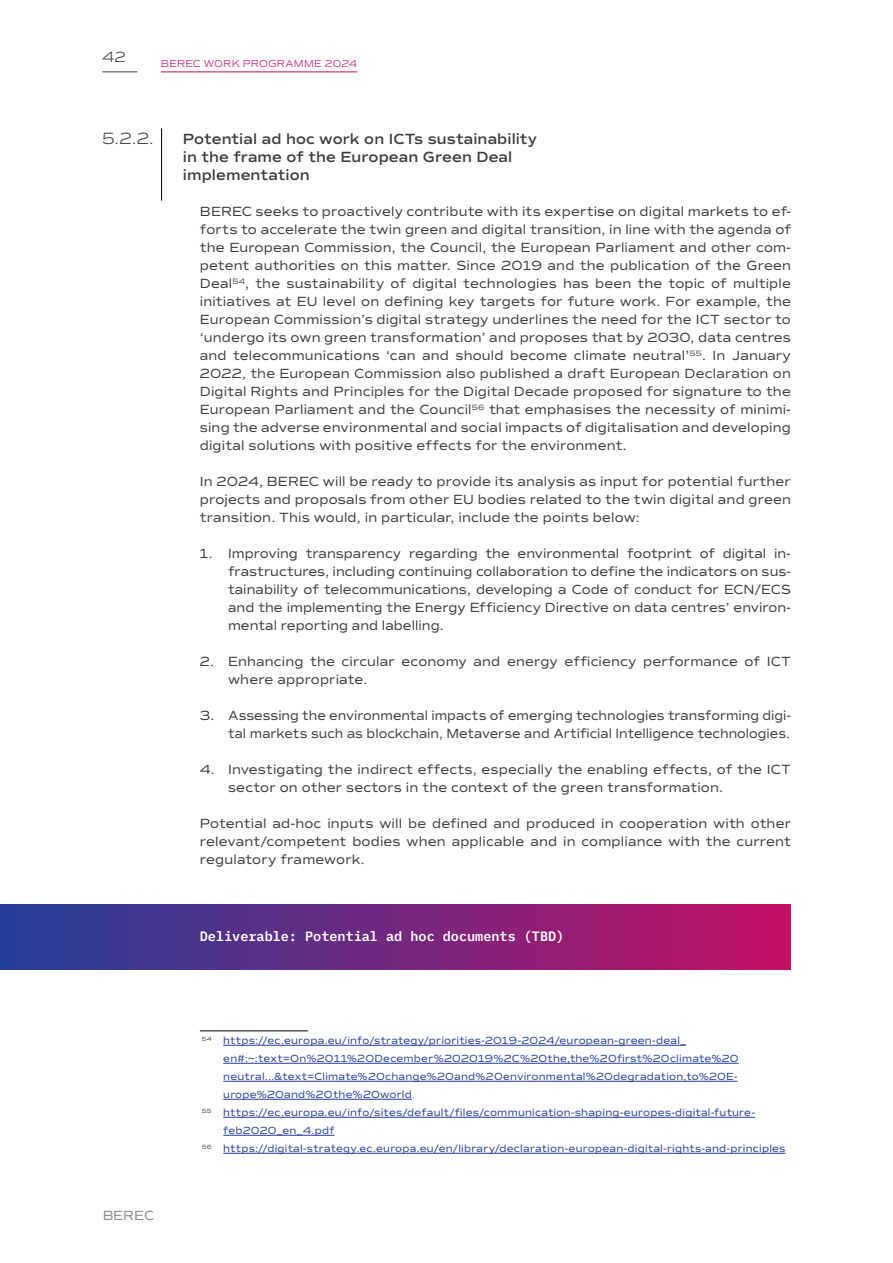
<style>
.page{position:relative;width:893px;height:1263px;background:#fff}
.page>*{position:absolute;margin:0;border:0;box-sizing:border-box;transform-origin:0 0}
.NEW_Title_5{font:300 16.5px "Commuters Sans";color:#3d3d3d}
.NEW_Title_5-2{font:600 15px/18px "Commuters Sans";letter-spacing:.005em;color:#3d3d3d}
.t1{font:300 15px "Commuters Sans";color:#3d3d3d}
.NEW_Body_-_Regular_9pt{font:13.5px/18px "Commuters Sans";letter-spacing:.005em;color:#3d3d3d;text-align:justify}
.NEW_White_box_LEFT_Title{font:600 13.5px "IBM Plex Mono";color:#fff}
.t2{font:13.5px "Commuters Sans Regular 3";letter-spacing:.01em;color:#3d3d3d}
.NEW_Footnote{font:10.5px/18px "Commuters Sans";letter-spacing:.02em;color:#224099}
.t3{font:300 10.2px "Commuters Sans";letter-spacing:.02em;color:#c31065}
.s1{font-weight:300}
</style>
<div class="page">
<hr style="left:102px;top:72px;width:35px;height:1px;background:#3d3d3d">
<hr style="left:161px;top:128px;width:1px;height:73px;background:#000">
<div style="left:0;top:905px;width:791px;height:64px;background:linear-gradient(to right,#234099,#c41065)"></div>
<hr style="left:200px;top:1030px;width:108px;height:1px;background:#000">
<hr style="left:223px;top:1045px;width:463px;height:1px;background:#224099">
<hr style="left:223px;top:1063px;width:516px;height:1px;background:#224099">
<hr style="left:223px;top:1081px;width:514px;height:1px;background:#224099">
<hr style="left:223px;top:1099px;width:189px;height:1px;background:#224099">
<hr style="left:223px;top:1117px;width:532px;height:1px;background:#224099">
<hr style="left:223px;top:1135px;width:111px;height:1px;background:#224099">
<hr style="left:223px;top:1153px;width:563px;height:1px;background:#224099">
<hr style="left:161px;top:72px;width:196px;height:1px;background:#c31065">
<p class="t1" style="left:102px;top:48px;width:25px">42</p>
<p class="t3" style="left:161px;top:58px;width:198px">BEREC WORK PROGRAMME 2024</p>
<h1 class="NEW_Title_5" style="left:102px;top:129px;width:53px">5.2.2.</h1>
<h1 class="NEW_Title_5-2" style="left:183px;top:130px;width:356px">Potential ad hoc work on ICTs sustainability in the frame of the European Green Deal implementation</h1>
<p class="NEW_Body_-_Regular_9pt" style="left:200px;top:202px;width:593px">BEREC seeks to proactively contribute with its expertise on digital markets to ef&shy;forts to accelerate the twin green and digital transition, in line with the agenda of the European Commission, the Council, the European Parliament and other com&shy;petent authorities on this matter. Since 2019 and the publication of the Green Deal<sup>54</sup>, the sustainability of digital technologies has been the topic of multiple initiatives at EU level on defining key targets for future work. For example, the European Commission’s digital strategy underlines the need for the ICT sector to ‘undergo its own green transformation’ and proposes that by 2030, data centres and telecommunications ‘can and should become climate neutral’<sup>55</sup>. In January 2022, the European Commission also published a draft European Declaration on Digital Rights and Principles for the Digital Decade proposed for signature to the European Parliament and the Council<sup>56</sup> that emphasises the necessity of minimi&shy;sing the adverse environmental and social impacts of digitalisation and developing digital solutions with positive effects for the environment.</p>
<p class="NEW_Body_-_Regular_9pt" style="left:200px;top:472px;width:593px">In 2024, BEREC will be ready to provide its analysis as input for potential further projects and proposals from other EU bodies related to the twin digital and green transition. This would, in particular, include the points below:</p>
<p class="NEW_Body_-_Regular_9pt" style="left:228px;top:544px;width:564px;text-indent:-28px">1. Improving transparency regarding the environmental footprint of digital in&shy;frastructures, including continuing collaboration to define the indicators on sus&shy;tainability of telecommunications, developing a Code of conduct for ECN/ECS and the implementing the Energy Efficiency Directive on data centres’ environ&shy;mental reporting and labelling.</p>
<p class="NEW_Body_-_Regular_9pt" style="left:228px;top:652px;width:564px;text-indent:-28px">2. Enhancing the circular economy and energy efficiency performance of ICT where appropriate.</p>
<p class="NEW_Body_-_Regular_9pt" style="left:200px;top:706px;width:593px;text-align:right">3. Assessing the environmental impacts of emerging technologies transforming digi&shy;tal markets such as blockchain, Metaverse and Artificial Intelligence technologies.</p>
<p class="NEW_Body_-_Regular_9pt" style="left:228px;top:760px;width:564px;text-indent:-28px">4. Investigating the indirect effects, especially the enabling effects, of the ICT sector on other sectors in the context of the green transformation.</p>
<p class="NEW_Body_-_Regular_9pt" style="left:200px;top:814px;width:593px">Potential ad-hoc inputs will be defined and produced in cooperation with other relevant/competent bodies when applicable and in compliance with the current regulatory framework.</p>
<p class="NEW_White_box_LEFT_Title" style="left:200px;top:925px;width:366px">Deliverable: Potential ad hoc documents (TBD)</p>
<p class="t2" style="left:102px;top:1207px;width:54px">BEREC</p>
<p class="NEW_Footnote" style="left:223px;top:1031px;width:517px;text-indent:-21px"><sup>54</sup> https://ec.europa.eu/info/strategy/priorities-2019-2024/european-green-deal_ en#:~:text=On%2011%20December%202019%2C%20the,the%20first%20climate%20 neutral...&amp;text=Climate%20change%20and%20environmental%20degradation,to%20E&shy;urope%20and%20the%20world<span class="s1">.</span></p>
<p class="NEW_Footnote" style="left:223px;top:1103px;width:533px;text-indent:-21px"><sup>55</sup> https://ec.europa.eu/info/sites/default/files/communication-shaping-europes-digital-future&shy;feb2020_en_4.pdf</p>
<p class="NEW_Footnote" style="left:202px;top:1139px;width:585px"><sup>56</sup> https://digital-strategy.ec.europa.eu/en/library/declaration-european-digital-rights-and-principles</p>
</div>
